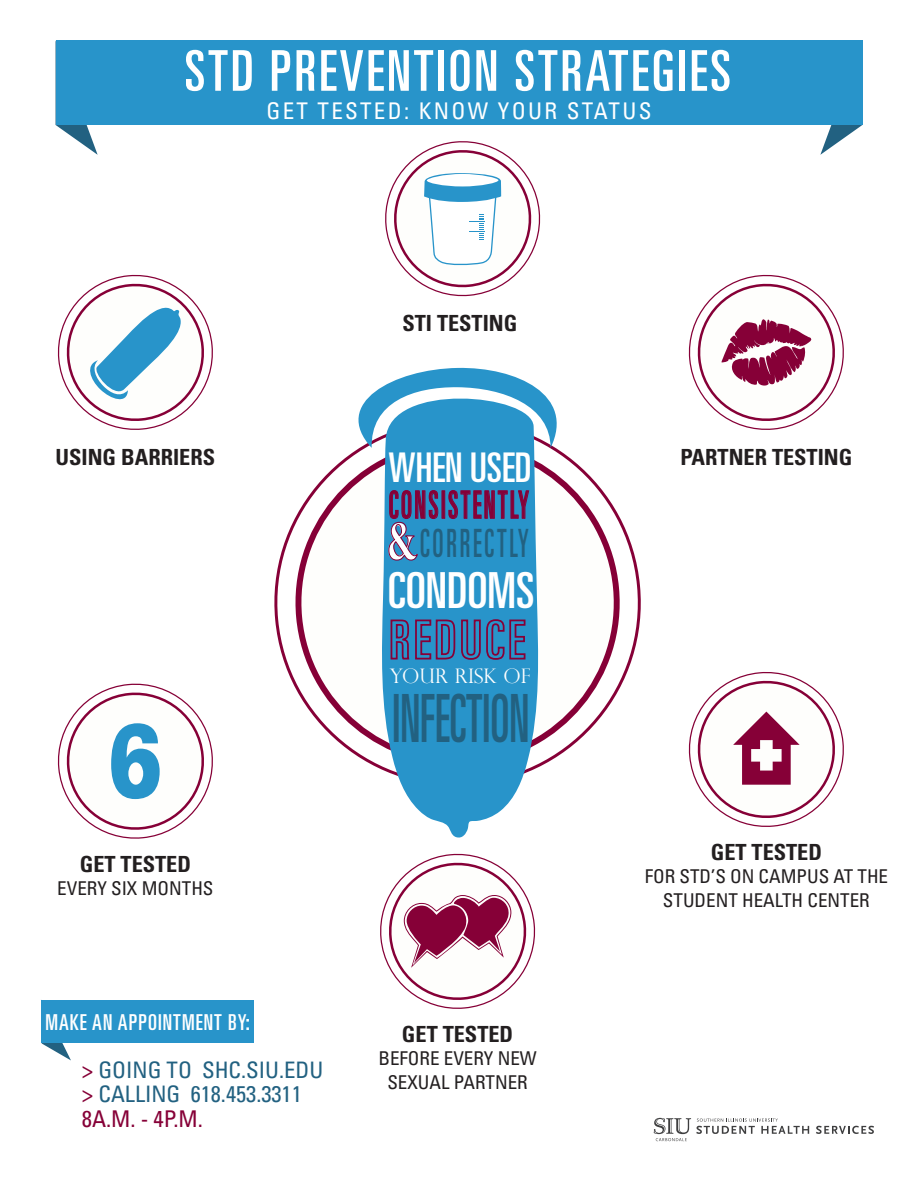
<style>
.page{position:relative;width:918px;height:1188px;background:#fff}
.page>*{position:absolute;margin:0;border:0;box-sizing:border-box;transform-origin:0 0}
.t1{font:ultra-condensed 66.6px "Univers LT Std";color:#226181;scale:.7 1}
.t2{font:ultra-condensed 56.25px "Univers LT Std";letter-spacing:.05em;color:#fff}
.t3{font:ultra-condensed 49.65px "Univers LT Std";color:#fff}
.t4{font:ultra-condensed 40.95px "Univers LT Std";color:#fff}
.t5{font:ultra-condensed 39px "Univers LT Std";letter-spacing:.1em;color:#226181;scale:.7 1}
.t6{font:ultra-condensed 37.95px "Univers LT Std";letter-spacing:.1em;color:#860037;scale:.7 1}
.t7{font:condensed 23.1px "Univers LT Std";color:#860037}
.t8{font:condensed 22.95px "Univers LT Std";letter-spacing:.1em;color:#fff}
.t9{font:condensed 22.65px/24.2px "Univers LT Std";color:#226181}
.t10{font:700 condensed 22.2px "Univers LT Std";color:#231f20}
.t11{font:ultra-condensed 21.9px "Univers LT Std";letter-spacing:.05em;color:#fff}
.t12{font:300 20.1px "Perpetua Titling";color:#fff}
.t13{font:condensed 19.05px/23.4px "Univers LT Std";color:#231f20;text-align:center}
.s1{font-size:23.1px;color:#860037}
.s2{font-family:"Perpetua Titling";font-weight:700;font-stretch:normal;font-size:51.45px;color:#fff}
</style>
<div class="page">
<svg style="left:57px;top:274px;width:156px;height:156px"></svg>
<svg style="left:385px;top:141px;width:156px;height:156px"></svg>
<svg style="left:57px;top:683px;width:156px;height:156px"></svg>
<svg style="left:688px;top:274px;width:156px;height:156px"></svg>
<svg style="left:380px;top:853px;width:156px;height:156px"></svg>
<svg style="left:688px;top:672px;width:156px;height:155px"></svg>
<svg style="left:274px;top:448px;width:367px;height:321px"></svg>
<svg style="left:358px;top:367px;width:199px;height:81px"></svg>
<svg style="left:380px;top:381px;width:161px;height:457px;fill:#2894ca"></svg>
<div style="left:442px;top:491px;width:3px;height:28px;border:1px solid #860037"></div>
<svg style="left:448px;top:486px;width:81px;height:36px"></svg>
<svg style="left:388px;top:486px;width:50px;height:75px"></svg>
<svg style="left:390px;top:618px;width:136px;height:43px"></svg>
<svg style="left:816px;top:1126px;width:58px;height:8px"></svg>
<svg style="left:654px;top:1118px;width:155px;height:23px"></svg>
<svg style="left:56px;top:125px;width:42px;height:30px"></svg>
<svg style="left:820px;top:125px;width:42px;height:30px"></svg>
<div style="left:56px;top:40px;width:806px;height:85px;background:#2894ca"></div>
<svg style="left:41px;top:1043px;width:30px;height:17px"></svg>
<div style="left:41px;top:1000px;width:212px;height:43px;background:#2894ca"></div>
<p class="t2" style="left:185px;top:39px;width:548px">STD PREVENTION STRATEGIES</p>
<p class="t8" style="left:266px;top:96px;width:387px">GET TESTED: KNOW YOUR STATUS</p>
<p class="t10" style="left:56px;top:443px;width:161px">USING BARRIERS</p>
<p class="t10" style="left:80px;top:851px;width:113px">GET TESTED</p>
<p class="t13" style="left:57px;top:876px;width:158px">EVERY SIX MONTHS</p>
<p class="t11" style="left:45px;top:1010px;width:206px">MAKE AN APPOINTMENT BY:</p>
<p class="t9" style="left:82px;top:1058px;width:243px"><span class="s1">&gt;</span> GOING TO SHC.SIU.EDU <span class="s1">&gt;</span> CALLING 618.453.3311</p>
<p class="t7" style="left:82px;top:1104px;width:123px">8A.M. - 4P.M.</p>
<p class="t10" style="left:402px;top:309px;width:116px">STI TESTING</p>
<p class="t4" style="left:388px;top:444px;width:145px">WHEN USED</p>
<p class="t6" style="left:389px;top:483px;width:202px">CONSISTENTLY</p>
<p class="t5" style="left:388px;top:521px;width:203px"><span class="s2">&amp;</span>CORRECTLY</p>
<p class="t3" style="left:388px;top:562px;width:148px">CONDOMS</p>
<p class="t12" style="left:390px;top:663px;width:143px">YOUR RISK OF</p>
<p class="t1" style="left:393px;top:680px;width:197px">INFECTION</p>
<p class="t10" style="left:402px;top:1021px;width:113px">GET TESTED</p>
<p class="t13" style="left:378px;top:1046px;width:160px">BEFORE EVERY NEW<br>SEXUAL PARTNER</p>
<p class="t10" style="left:680px;top:443px;width:173px">PARTNER TESTING</p>
<p class="t10" style="left:711px;top:839px;width:113px">GET TESTED</p>
<p class="t13" style="left:645px;top:864px;width:245px">FOR STD’S ON CAMPUS AT THE<br>STUDENT HEALTH CENTER</p>
</div>
